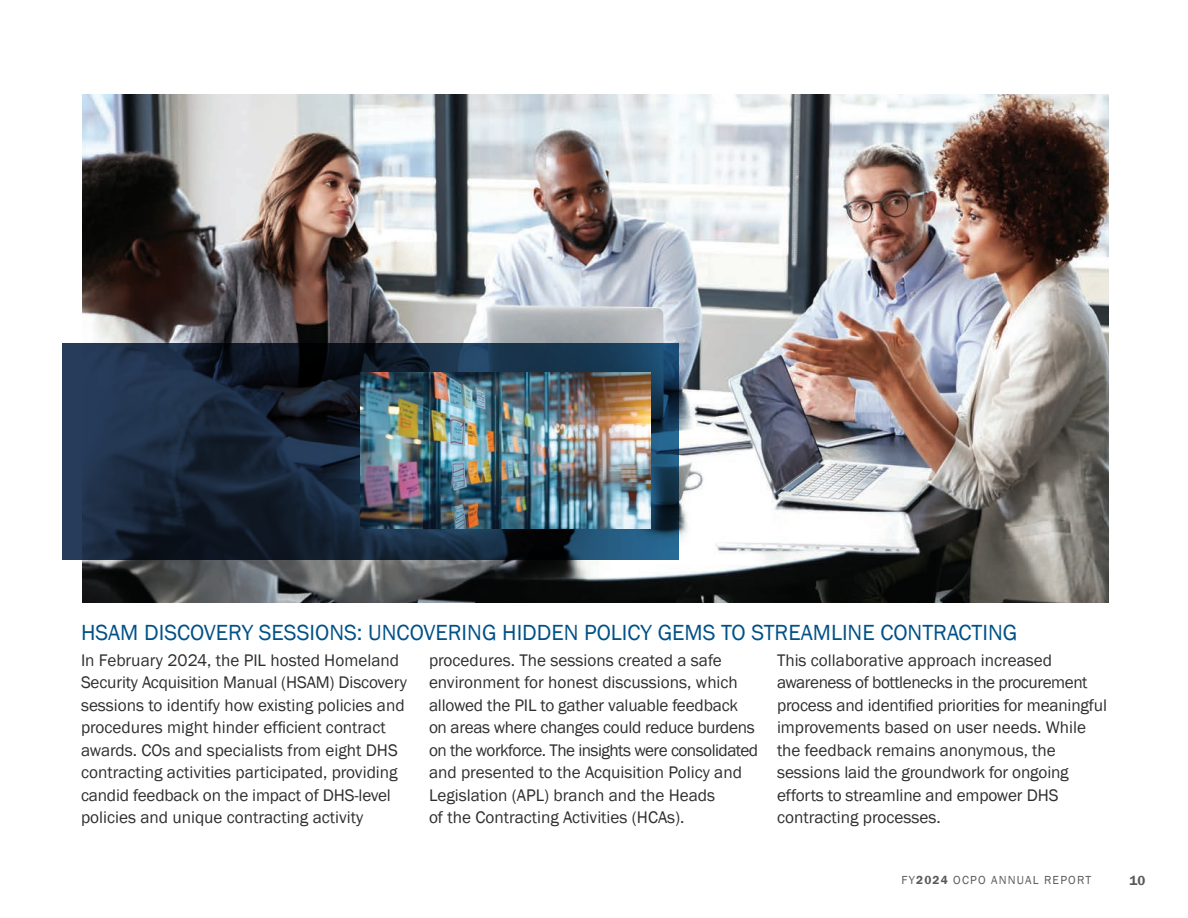
<style>
.page{position:relative;width:1188px;height:918px;background:#fff}
.page>*{position:absolute;margin:0;border:0;box-sizing:border-box;transform-origin:0 0}
.t1{font:22.5px "Franklin Gothic";color:#005187}
.t2{font:17.25px/22.5px "Franklin Gothic";color:#2e2f2f}
.t3{font:600 13.5px "Franklin Gothic";color:#5a5a5d}
.t4{font:12px "Franklin Gothic";letter-spacing:.1em;color:#5a5a5d}
.s1{font-weight:600}
</style>
<div class="page">
<img style="left:82px;top:94px;width:1026px;height:509px">
<svg style="left:63px;top:343px;width:616px;height:216px;background:#182a3f"></svg>
<img style="left:361px;top:373px;width:289px;height:155px">
<h3 class="t1" style="left:81px;top:619px;width:938px">HSAM DISCOVERY SESSIONS: UNCOVERING HIDDEN POLICY GEMS TO STREAMLINE CONTRACTING</h3>
<p class="t2" style="left:81px;top:649px;width:327px">In February 2024, the PIL hosted Homeland Security Acquisition Manual (HSAM) Discovery sessions to identify how existing policies and procedures might hinder efficient contract awards. COs and specialists from eight DHS contracting activities participated, providing candid feedback on the impact of DHS-level policies and unique contracting activity</p>
<p class="t2" style="left:429px;top:649px;width:331px">procedures. The sessions created a safe environment for honest discussions, which allowed the PIL to gather valuable feedback on areas where changes could reduce burdens on the workforce. The insights were consolidated and presented to the Acquisition Policy and Legislation (APL) branch and the Heads<br>of the Contracting Activities (HCAs).</p>
<p class="t2" style="left:777px;top:649px;width:331px">This collaborative approach increased awareness of bottlenecks in the procurement process and identified priorities for meaningful improvements based on user needs. While the feedback remains anonymous, the sessions laid the groundwork for ongoing efforts to streamline and empower DHS contracting processes.</p>
<p class="t4" style="left:902px;top:873px;width:191px">FY<span class="s1">2024</span> OCPO ANNUAL REPORT</p>
<p class="t3" style="left:1130px;top:873px;width:17px">10</p>
</div>
